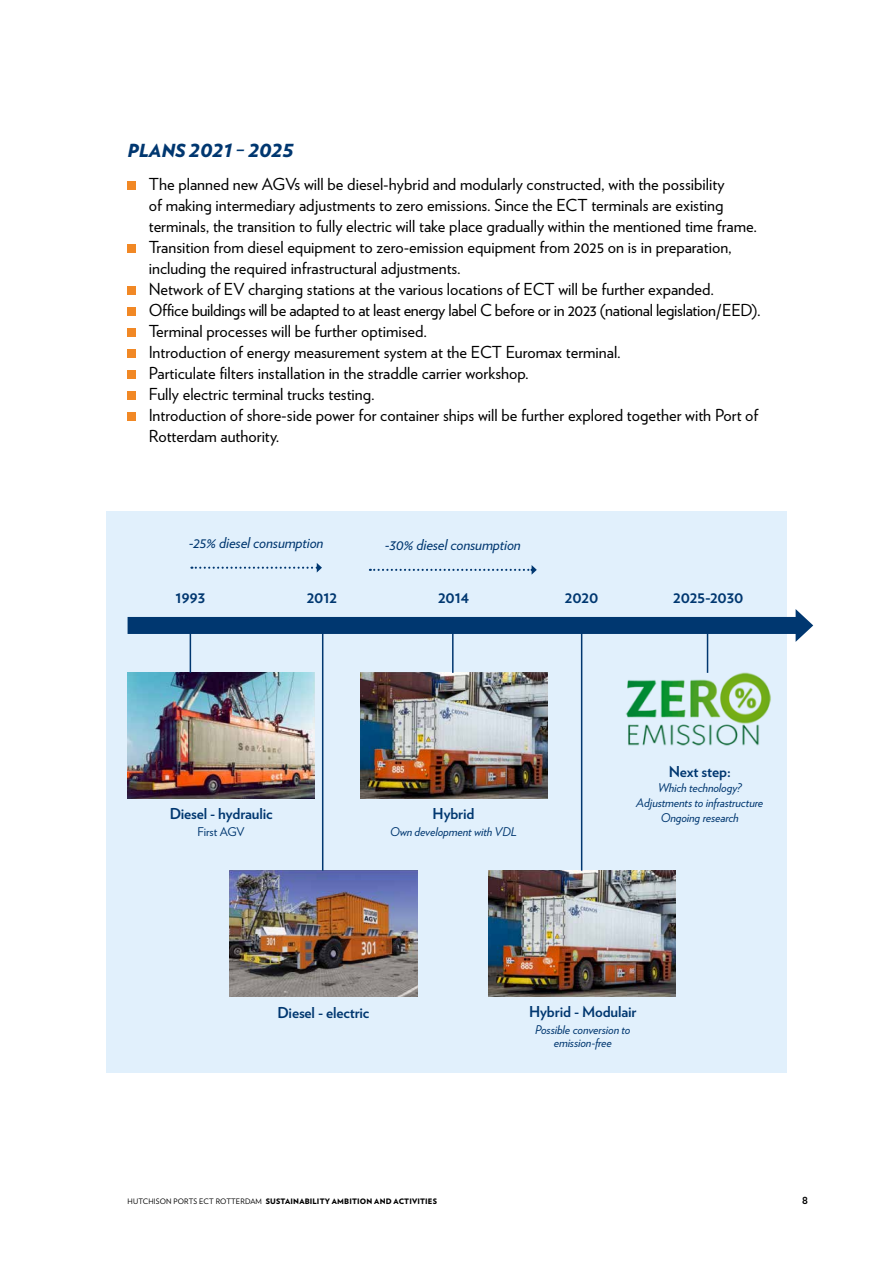
<style>
.page{position:relative;width:893px;height:1263px;background:#fff}
.page>*{position:absolute;margin:0;border:0;box-sizing:border-box;transform-origin:0 0}
.t1{font:italic 900 18px "Verlag";color:#003770}
.t2{font:16.5px/21px "Verlag";color:#000}
.t3{font:700 16.5px "Verlag";letter-spacing:-.01em;color:#003770}
.t4{font:700 15px "Verlag";letter-spacing:-.01em;color:#003770}
.t5{font:italic 15px "Verlag";letter-spacing:-.01em;color:#003770}
.t6{font:italic 12px/15px "Verlag";letter-spacing:-.01em;color:#003770;text-align:center}
.t7{font:12px "Verlag";letter-spacing:-.01em;color:#003770}
.t8{font:700 9.75px "Verlag";color:#000}
.t9{font:900 7.5px "Verlag";letter-spacing:.02em;color:#000}
.s1{font-weight:400}
</style>
<div class="page">
<div style="left:106px;top:512px;width:681px;height:561px;background:#e1f0fc"></div>
<img style="left:128px;top:673px;width:187px;height:126px">
<img style="left:230px;top:871px;width:187px;height:126px">
<img style="left:360px;top:673px;width:187px;height:126px">
<img style="left:488px;top:871px;width:187px;height:126px">
<img style="left:626px;top:673px;width:145px;height:73px">
<div style="left:128px;top:617px;width:674px;height:17px;background:#003770"></div>
<svg style="left:796px;top:609px;width:17px;height:33px"></svg>
<svg style="left:191px;top:563px;width:131px;height:9px"></svg>
<svg style="left:370px;top:565px;width:167px;height:10px"></svg>
<hr style="left:190px;top:631px;width:1px;height:42px;background:#003770">
<hr style="left:452px;top:631px;width:2px;height:42px;background:#003770">
<hr style="left:322px;top:631px;width:1px;height:240px;background:#003770">
<hr style="left:581px;top:631px;width:1px;height:240px;background:#003770">
<hr style="left:707px;top:631px;width:1px;height:42px;background:#003770">
<div style="left:128px;top:181px;width:8px;height:9px;background:#f18825"></div>
<div style="left:128px;top:244px;width:8px;height:9px;background:#f18825"></div>
<div style="left:128px;top:286px;width:8px;height:9px;background:#f18825"></div>
<div style="left:128px;top:307px;width:8px;height:9px;background:#f18825"></div>
<div style="left:128px;top:328px;width:8px;height:9px;background:#f18825"></div>
<div style="left:128px;top:349px;width:8px;height:9px;background:#f18825"></div>
<div style="left:128px;top:370px;width:8px;height:9px;background:#f18825"></div>
<div style="left:128px;top:391px;width:8px;height:9px;background:#f18825"></div>
<div style="left:128px;top:412px;width:8px;height:9px;background:#f18825"></div>
<p class="t1" style="left:128px;top:135px;width:167px">PLANS 2021 – 2025</p>
<p class="t2" style="left:149px;top:173px;width:613px">The planned new AGVs will be diesel-hybrid and modularly constructed, with the possibility<br>of making intermediary adjustments to zero emissions. Since the ECT terminals are existing terminals, the transition to fully electric will take place gradually within the mentioned time frame.<br>Transition from diesel equipment to zero-emission equipment from 2025 on is in preparation, including the required infrastructural adjustments.<br>Network of EV charging stations at the various locations of ECT will be further expanded.<br>Office buildings will be adapted to at least energy label C before or in 2023 (national legislation/EED).<br>Terminal processes will be further optimised.<br>Introduction of energy measurement system at the ECT Euromax terminal.<br>Particulate filters installation in the straddle carrier workshop.<br>Fully electric terminal trucks testing.<br>Introduction of shore-side power for container ships will be further explored together with Port of Rotterdam authority.</p>
<p class="t5" style="left:189px;top:531px;width:136px">-25% diesel consumption</p>
<p class="t5" style="left:385px;top:533px;width:137px">-30% diesel consumption</p>
<p class="t3" style="left:176px;top:584px;width:31px">1993</p>
<p class="t3" style="left:307px;top:584px;width:32px">2012</p>
<p class="t3" style="left:438px;top:584px;width:32px">2014</p>
<p class="t3" style="left:565px;top:584px;width:35px">2020</p>
<p class="t3" style="left:673px;top:584px;width:72px">2025-2030</p>
<p class="t4" style="left:170px;top:802px;width:104px">Diesel - hydraulic</p>
<p class="t7" style="left:198px;top:822px;width:49px">First AGV</p>
<p class="t4" style="left:433px;top:802px;width:43px">Hybrid</p>
<p class="t6" style="left:390px;top:823px;width:128px">Own development with VDL</p>
<p class="t4" style="left:669px;top:760px;width:63px">Next step:</p>
<p class="t6" style="left:636px;top:780px;width:128px">Which technology?<br>Adjustments to infrastructure<br>Ongoing research</p>
<p class="t4" style="left:277px;top:1001px;width:93px">Diesel - electric</p>
<p class="t4" style="left:529px;top:1000px;width:109px">Hybrid - Modulair</p>
<p class="t6" style="left:535px;top:1022px;width:97px;line-height:13.5px">Possible conversion to emission-free</p>
<p class="t9" style="left:128px;top:1195px;width:311px"><span class="s1">HUTCHISON PORTS ECT ROTTERDAM</span> SUSTAINABILITY AMBITION AND ACTIVITIES</p>
<p class="t8" style="left:802px;top:1192px;width:7px">8</p>
</div>
